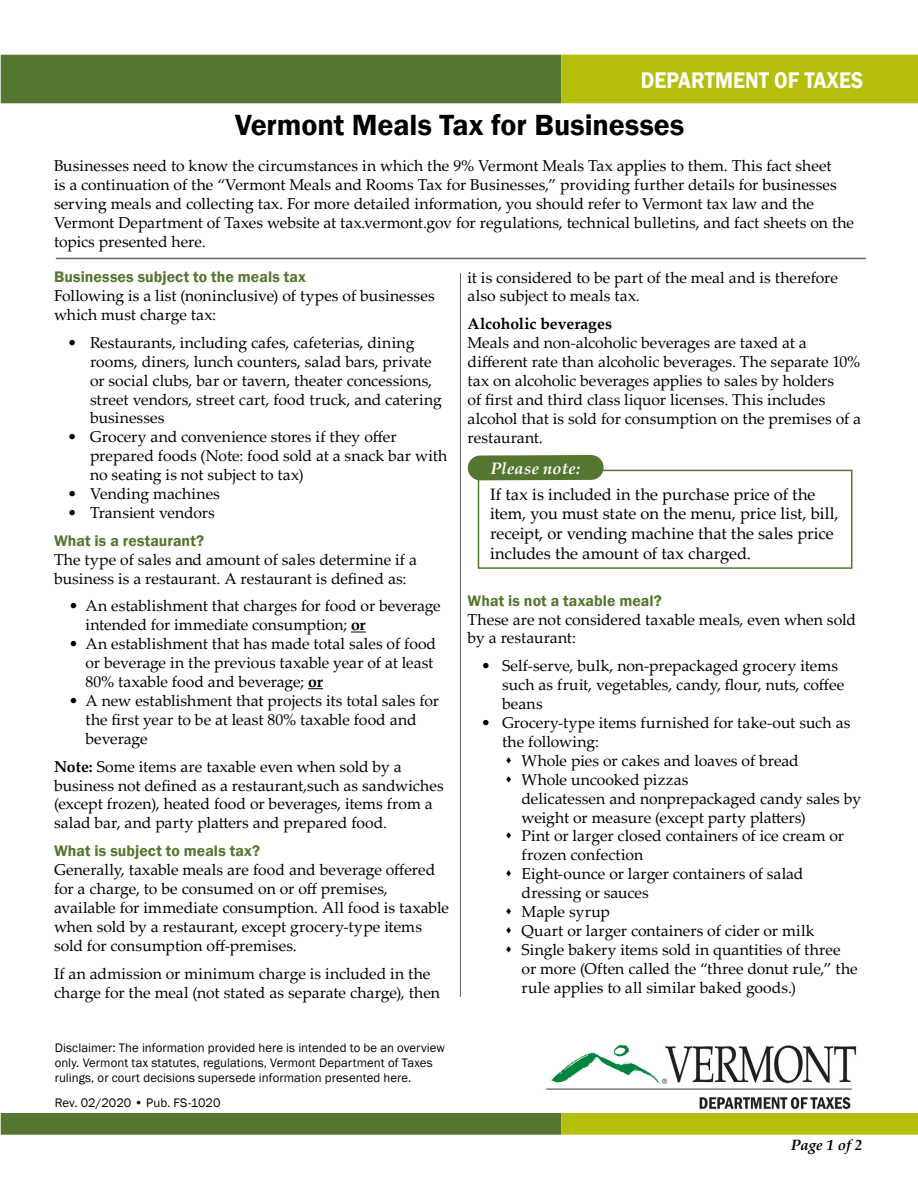
<style>
.page{position:relative;width:918px;height:1188px;background:#fff}
.page>*{position:absolute;margin:0;border:0;box-sizing:border-box;transform-origin:0 0}
.t1{font:600 30px "Franklin Gothic";letter-spacing:-.005em;color:#000}
.t2{font:600 23.25px "Franklin Gothic";color:#fff;scale:.9 1}
.t3{font:16.5px/19.8px "Palatino Linotype";color:#000}
.t4{font:italic 700 16.5px "Palatino Linotype";letter-spacing:.01em;color:#fff}
.t5{font:15.75px/18.9px "Palatino Linotype";color:#000}
.t6{font:600 15.75px "Franklin Gothic";letter-spacing:.005em;color:#557630}
.t7{font:700 15.75px "Palatino Linotype";color:#000}
.t8{font:italic 700 15px "Palatino Linotype";color:#000}
.t9{font:12.75px/15.3px "Franklin Gothic";letter-spacing:.005em;color:#000}
.s1{font-weight:700}
</style>
<div class="page">
<svg style="left:351px;top:632px;width:15px;height:1px"></svg>
<svg style="left:308px;top:688px;width:15px;height:1px"></svg>
<div style="left:1px;top:55px;width:559px;height:48px;background:#557630"></div>
<div style="left:562px;top:55px;width:356px;height:48px;background:#b5bf0b"></div>
<div style="left:1px;top:1114px;width:559px;height:20px;background:#557630"></div>
<div style="left:1px;top:1113px;width:560px;height:22px;border:2px solid #557630"></div>
<div style="left:562px;top:1114px;width:356px;height:20px;background:#b5bf0b"></div>
<div style="left:561px;top:1113px;width:357px;height:22px;border:2px solid #b5bf0b"></div>
<img style="left:546px;top:1044px;width:311px;height:66px">
<hr style="left:460px;top:273px;width:1px;height:724px;background:#636466">
<hr style="left:56px;top:258px;width:810px;height:1px;background:#636466">
<div style="left:478px;top:470px;width:374px;height:99px;border:2px solid #557630"></div>
<svg style="left:467px;top:455px;width:137px;height:26px;background:#648242"></svg>
<h2 class="t2" style="left:641px;top:66px;width:249px">DEPARTMENT OF TAXES</h2>
<h1 class="t1" style="left:235px;top:107px;width:451px">Vermont Meals Tax for Businesses</h1>
<p class="t5" style="left:54px;top:156px;width:802px">Businesses need to know the circumstances in which the 9% Vermont Meals Tax applies to them. This fact sheet<br>is a continuation of the “Vermont Meals and Rooms Tax for Businesses,” providing further details for businesses serving meals and collecting tax. For more detailed information, you should refer to Vermont tax law and the Vermont Department of Taxes website at tax.vermont.gov for regulations, technical bulletins, and fact sheets on the topics presented here.</p>
<p class="t6" style="left:54px;top:267px;width:254px">Businesses subject to the meals tax</p>
<p class="t5" style="left:54px;top:286px;width:382px">Following is a list (noninclusive) of types of businesses which must charge tax:</p>
<p class="t5" style="left:90px;top:332px;width:353px;text-indent:-23px">• Restaurants, including cafes, cafeterias, dining rooms, diners, lunch counters, salad bars, private or social clubs, bar or tavern, theater concessions, street vendors, street cart, food truck, and catering businesses</p>
<p class="t5" style="left:90px;top:427px;width:359px;text-indent:-23px">• Grocery and convenience stores if they offer prepared foods (Note: food sold at a snack bar with no seating is not subject to tax)</p>
<p class="t5" style="left:67px;top:484px;width:154px">• Vending machines</p>
<p class="t5" style="left:67px;top:502px;width:149px">• Transient vendors</p>
<p class="t6" style="left:54px;top:531px;width:152px">What is a restaurant?</p>
<p class="t5" style="left:54px;top:549px;width:365px">The type of sales and amount of sales determine if a business is a restaurant. A restaurant is defined as:</p>
<p class="t5" style="left:86px;top:596px;width:357px;text-indent:-17px">• An establishment that charges for food or beverage intended for immediate consumption; <span class="s1">or</span></p>
<p class="t5" style="left:86px;top:634px;width:352px;text-indent:-17px">• An establishment that has made total sales of food or beverage in the previous taxable year of at least<br>80% taxable food and beverage; <span class="s1">or</span></p>
<p class="t5" style="left:86px;top:691px;width:355px;text-indent:-17px">• A new establishment that projects its total sales for the first year to be at least 80% taxable food and beverage</p>
<p class="t5" style="left:54px;top:756px;width:391px"><span class="s1">Note:</span> Some items are taxable even when sold by a business not defined as a restaurant,such as sandwiches (except frozen), heated food or beverages, items from a salad bar, and party platters and prepared food.</p>
<p class="t6" style="left:54px;top:841px;width:208px">What is subject to meals tax?</p>
<p class="t5" style="left:54px;top:860px;width:397px">Generally, taxable meals are food and beverage offered for a charge, to be consumed on or off premises, available for immediate consumption. All food is taxable when sold by a restaurant, except grocery-type items sold for consumption off-premises.</p>
<p class="t5" style="left:54px;top:963px;width:388px">If an admission or minimum charge is included in the charge for the meal (not stated as separate charge), then</p>
<p class="t9" style="left:55px;top:1040px;width:392px">Disclaimer: The information provided here is intended to be an overview only. Vermont tax statutes, regulations, Vermont Department of Taxes rulings, or court decisions supersede information presented here.</p>
<p class="t9" style="left:55px;top:1095px;width:167px">Rev. 02/2020 • Pub. FS-1020</p>
<p class="t5" style="left:468px;top:267px;width:372px">it is considered to be part of the meal and is therefore also subject to meals tax.</p>
<p class="t7" style="left:468px;top:313px;width:146px">Alcoholic beverages</p>
<p class="t5" style="left:468px;top:333px;width:395px">Meals and non-alcoholic beverages are taxed at a different rate than alcoholic beverages. The separate 10% tax on alcoholic beverages applies to sales by holders<br>of first and third class liquor licenses. This includes alcohol that is sold for consumption on the premises of a restaurant.</p>
<p class="t4" style="left:490px;top:456px;width:91px">Please note:</p>
<p class="t3" style="left:490px;top:483px;width:350px">If tax is included in the purchase price of the item, you must state on the menu, price list, bill, receipt, or vending machine that the sales price includes the amount of tax charged.</p>
<p class="t6" style="left:468px;top:591px;width:196px">What is not a taxable meal?</p>
<p class="t5" style="left:468px;top:609px;width:390px">These are not considered taxable meals, even when sold by a restaurant:</p>
<p class="t5" style="left:502px;top:656px;width:344px;text-indent:-21px">• Self-serve, bulk, non-prepackaged grocery items such as fruit, vegetables, candy, flour, nuts, coffee beans</p>
<p class="t5" style="left:502px;top:713px;width:350px;text-indent:-21px">• Grocery-type items furnished for take-out such as the following:</p>
<p class="t5" style="left:505px;top:750px;width:295px">▲ Whole pies or cakes and loaves of bread</p>
<p class="t5" style="left:522px;top:769px;width:341px;text-indent:-17px">▲ Whole uncooked pizzas<br>delicatessen and nonprepackaged candy sales by weight or measure (except party platters)</p>
<p class="t5" style="left:522px;top:826px;width:324px;text-indent:-17px">▲ Pint or larger closed containers of ice cream or frozen confection</p>
<p class="t5" style="left:522px;top:864px;width:283px;text-indent:-17px">▲ Eight-ounce or larger containers of salad dressing or sauces</p>
<p class="t5" style="left:505px;top:902px;width:106px">▲ Maple syrup</p>
<p class="t5" style="left:505px;top:921px;width:311px">▲ Quart or larger containers of cider or milk</p>
<p class="t5" style="left:522px;top:939px;width:338px;text-indent:-17px">▲ Single bakery items sold in quantities of three or more (Often called the “three donut rule,” the rule applies to all similar baked goods.)</p>
<p class="t8" style="left:791px;top:1134px;width:73px">Page 1 of 2</p>
</div>
